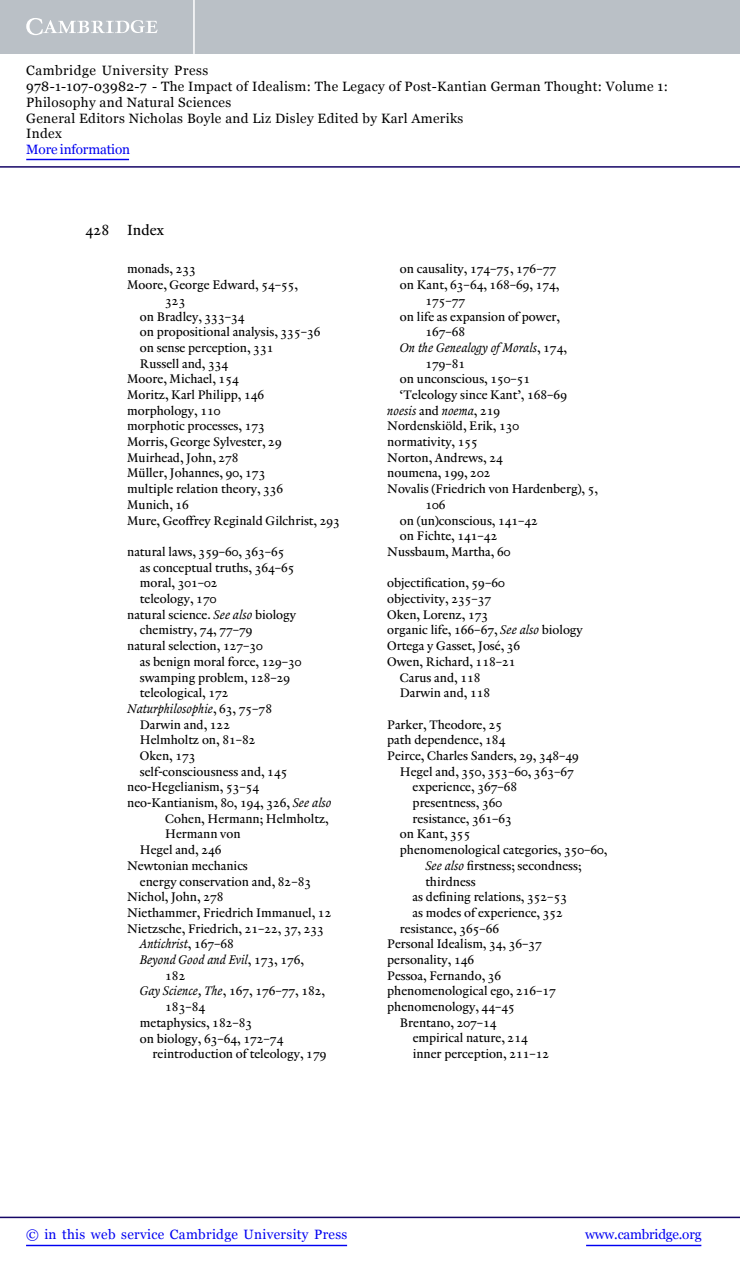
<style>
.page{position:relative;width:740px;height:1268px;background:#fff}
.page>*{position:absolute;margin:0;border:0;box-sizing:border-box;transform-origin:0 0}
.t1{font:15px "Renard No 2";color:#000}
.t2{font:13.5px/15.9px "Georgia";letter-spacing:.025em;color:#000}
.t3{font:13.5px "Georgia";letter-spacing:.025em;color:#0000f1}
.t4{font:13.5px "Georgia";letter-spacing:-.015em;color:#0000f1}
.t5{font:13.5px "Georgia";letter-spacing:-.01em;color:#0000f1}
.t6{font:12.75px/15.8px "Renard No 2";color:#000}
.t7{font:italic 12.75px "Renard No 2";color:#000}
.s1{font-style:italic}
.s2{font-style:normal}
</style>
<div class="page">
<div style="left:0;top:0;width:740px;height:54px;background:#bac0c6"></div>
<svg style="left:26px;top:18px;width:132px;height:17px"></svg>
<hr style="left:193px;top:0;width:2px;height:54px;background:#fff">
<hr style="left:0;top:166px;width:740px;height:2px;background:#150666">
<hr style="left:586px;top:1244px;width:115px;height:2px;background:#0000f1">
<hr style="left:0;top:1216px;width:740px;height:2px;background:#150666">
<hr style="left:26px;top:1244px;width:321px;height:2px;background:#0000f1">
<hr style="left:26px;top:159px;width:103px;height:1px;background:#0000f1">
<p class="t2" style="left:26px;top:62px;width:643px">Cambridge University Press<br>978-1-107-03982-7 - The Impact of Idealism: The Legacy of Post-Kantian German Thought: Volume 1:<br>Philosophy and Natural Sciences<br>General Editors Nicholas Boyle and Liz Disley Edited by Karl Ameriks<br>Index</p>
<p class="t5" style="left:26px;top:142px;width:105px">More information</p>
<p class="t1" style="left:86px;top:224px;width:80px">428 Index</p>
<p class="t6" style="left:127px;top:262px;width:70px">monads, 233</p>
<p class="t6" style="left:127px;top:278px;width:172px">Moore, George Edward, 54–55,</p>
<p class="t6" style="left:165px;top:294px;width:22px">323</p>
<p class="t6" style="left:140px;top:309px;width:106px">on Bradley, 333–34</p>
<p class="t6" style="left:140px;top:325px;width:182px">on propositional analysis, 335–36</p>
<p class="t6" style="left:140px;top:341px;width:135px">on sense perception, 331</p>
<p class="t6" style="left:140px;top:356px;width:90px">Russell and, 334</p>
<p class="t6" style="left:127px;top:372px;width:113px">Moore, Michael, 154</p>
<p class="t6" style="left:127px;top:388px;width:138px">Moritz, Karl Philipp, 146</p>
<p class="t6" style="left:127px;top:403px;width:95px">morphology, 110</p>
<p class="t6" style="left:127px;top:419px;width:139px">morphotic processes, 173</p>
<p class="t6" style="left:127px;top:435px;width:156px">Morris, George Sylvester, 29</p>
<p class="t6" style="left:127px;top:451px;width:113px">Muirhead, John, 278</p>
<p class="t6" style="left:127px;top:466px;width:140px">Muller, Johannes, 90, 173</p>
<p class="t6" style="left:127px;top:466px;width:214px;text-indent:12px">¨<br>multiple relation theory, 336<br>Munich, 16<br>Mure, Geoffrey Reginald Gilchrist, 293</p>
<p class="t6" style="left:127px;top:545px;width:159px">natural laws, 359–60, 363–65</p>
<p class="t6" style="left:140px;top:560px;width:156px">as conceptual truths, 364–65</p>
<p class="t6" style="left:140px;top:576px;width:79px">moral, 301–02</p>
<p class="t6" style="left:140px;top:592px;width:78px">teleology, 170</p>
<p class="t6" style="left:127px;top:607px;width:170px">natural science. <span class="s1">See also</span> biology</p>
<p class="t6" style="left:140px;top:623px;width:114px">chemistry, 74, 77–79</p>
<p class="t6" style="left:127px;top:639px;width:137px">natural selection, 127–30</p>
<p class="t6" style="left:140px;top:655px;width:163px">as benign moral force, 129–30</p>
<p class="t6" style="left:140px;top:670px;width:152px">swamping problem, 128–29</p>
<p class="t6" style="left:140px;top:686px;width:90px">teleological, 172</p>
<p class="t7" style="left:127px;top:703px;width:146px">Naturphilosophie<span class="s2">, 63, 75–78</span></p>
<p class="t6" style="left:140px;top:717px;width:92px">Darwin and, 122</p>
<p class="t6" style="left:140px;top:733px;width:117px">Helmholtz on, 81–82</p>
<p class="t6" style="left:140px;top:749px;width:57px">Oken, 173</p>
<p class="t6" style="left:140px;top:764px;width:149px">self-consciousness and, 145</p>
<p class="t6" style="left:127px;top:780px;width:134px">neo-Hegelianism, 53–54</p>
<p class="t6" style="left:127px;top:796px;width:206px">neo-Kantianism, 80, 194, 326, <span class="s1">See also</span></p>
<p class="t6" style="left:165px;top:811px;width:165px">Cohen, Hermann; Helmholtz,</p>
<p class="t6" style="left:165px;top:827px;width:77px">Hermann von</p>
<p class="t6" style="left:140px;top:843px;width:83px">Hegel and, 246</p>
<p class="t6" style="left:127px;top:859px;width:122px">Newtonian mechanics</p>
<p class="t6" style="left:140px;top:874px;width:173px">energy conservation and, 82–83</p>
<p class="t6" style="left:127px;top:890px;width:98px">Nichol, John, 278</p>
<p class="t6" style="left:127px;top:906px;width:206px">Niethammer, Friedrich Immanuel, 12</p>
<p class="t6" style="left:127px;top:921px;width:198px">Nietzsche, Friedrich, 21–22, 37, 233</p>
<p class="t7" style="left:140px;top:938px;width:96px">Antichrist<span class="s2">, 167–68</span></p>
<p class="t7" style="left:140px;top:954px;width:166px">Beyond Good and Evil<span class="s2">, 173, 176,</span></p>
<p class="t6" style="left:165px;top:968px;width:22px">182</p>
<p class="t6" style="left:140px;top:984px;width:187px"><span class="s1">Gay Science, The</span>, 167, 176–77, 182,</p>
<p class="t6" style="left:165px;top:1000px;width:41px">183–84</p>
<p class="t6" style="left:140px;top:1015px;width:114px">metaphysics, 182–83</p>
<p class="t6" style="left:140px;top:1031px;width:145px">on biology, 63–64, 172–74</p>
<p class="t6" style="left:153px;top:1047px;width:175px">reintroduction of teleology, 179</p>
<p class="t6" style="left:400px;top:262px;width:158px">on causality, 174–75, 176–77</p>
<p class="t6" style="left:400px;top:278px;width:161px">on Kant, 63–64, 168–69, 174,</p>
<p class="t6" style="left:425px;top:294px;width:41px">175–77</p>
<p class="t6" style="left:400px;top:309px;width:161px">on life as expansion of power,</p>
<p class="t6" style="left:425px;top:325px;width:41px">167–68</p>
<p class="t7" style="left:400px;top:342px;width:168px">On the Genealogy of Morals<span class="s2">, 174,</span></p>
<p class="t6" style="left:425px;top:356px;width:41px">179–81</p>
<p class="t6" style="left:400px;top:372px;width:132px">on unconscious, 150–51</p>
<p class="t6" style="left:400px;top:388px;width:169px">‘Teleology since Kant’, 168–69</p>
<p class="t7" style="left:387px;top:405px;width:114px">noesis <span class="s2">and</span> noema<span class="s2">, 219</span></p>
<p class="t6" style="left:387px;top:419px;width:134px">Nordenskiold, Erik, 130</p>
<p class="t6" style="left:446px;top:419px;width:8px">¨</p>
<p class="t6" style="left:387px;top:435px;width:92px">normativity, 155</p>
<p class="t6" style="left:387px;top:451px;width:117px">Norton, Andrews, 24</p>
<p class="t6" style="left:387px;top:466px;width:105px">noumena, 199, 202</p>
<p class="t6" style="left:387px;top:482px;width:212px">Novalis (Friedrich von Hardenberg), 5,</p>
<p class="t6" style="left:425px;top:498px;width:22px">106</p>
<p class="t6" style="left:400px;top:513px;width:140px">on (un)conscious, 141–42</p>
<p class="t6" style="left:400px;top:529px;width:99px">on Fichte, 141–42</p>
<p class="t6" style="left:387px;top:545px;width:125px">Nussbaum, Martha, 60</p>
<p class="t6" style="left:387px;top:576px;width:119px">objectification, 59–60</p>
<p class="t6" style="left:387px;top:592px;width:105px">objectivity, 235–37</p>
<p class="t6" style="left:387px;top:607px;width:102px">Oken, Lorenz, 173</p>
<p class="t6" style="left:387px;top:623px;width:197px">organic life, 166–67, <span class="s1">See also</span> biology</p>
<p class="t6" style="left:387px;top:639px;width:135px">Ortega y Gasset, Jos´e, 36</p>
<p class="t6" style="left:387px;top:655px;width:130px">Owen, Richard, 118–21</p>
<p class="t6" style="left:400px;top:670px;width:82px">Carus and, 118</p>
<p class="t6" style="left:400px;top:686px;width:92px">Darwin and, 118</p>
<p class="t6" style="left:387px;top:717px;width:116px">Parker, Theodore, 25</p>
<p class="t6" style="left:387px;top:733px;width:120px">path dependence, 184</p>
<p class="t6" style="left:387px;top:749px;width:193px">Peirce, Charles Sanders, 29, 348–49</p>
<p class="t6" style="left:400px;top:764px;width:175px">Hegel and, 350, 353–60, 363–67</p>
<p class="t6" style="left:413px;top:780px;width:106px">experience, 367–68</p>
<p class="t6" style="left:413px;top:796px;width:91px">presentness, 360</p>
<p class="t6" style="left:413px;top:811px;width:101px">resistance, 361–63</p>
<p class="t6" style="left:400px;top:827px;width:72px">on Kant, 355</p>
<p class="t6" style="left:400px;top:843px;width:209px">phenomenological categories, 350–60,</p>
<p class="t6" style="left:425px;top:859px;width:158px"><span class="s1">See also</span> firstness; secondness;</p>
<p class="t6" style="left:425px;top:874px;width:52px">thirdness</p>
<p class="t6" style="left:413px;top:890px;width:156px">as defining relations, 352–53</p>
<p class="t6" style="left:413px;top:906px;width:152px">as modes of experience, 352</p>
<p class="t6" style="left:400px;top:921px;width:101px">resistance, 365–66</p>
<p class="t6" style="left:387px;top:937px;width:156px">Personal Idealism, 34, 36–37</p>
<p class="t6" style="left:387px;top:953px;width:88px">personality, 146</p>
<p class="t6" style="left:387px;top:968px;width:115px">Pessoa, Fernando, 36</p>
<p class="t6" style="left:387px;top:984px;width:170px">phenomenological ego, 216–17</p>
<p class="t6" style="left:387px;top:1000px;width:129px">phenomenology, 44–45</p>
<p class="t6" style="left:400px;top:1015px;width:98px">Brentano, 207–14</p>
<p class="t6" style="left:413px;top:1031px;width:117px">empirical nature, 214</p>
<p class="t6" style="left:413px;top:1047px;width:138px">inner perception, 211–12</p>
<p class="t3" style="left:26px;top:1227px;width:323px">© in this web service Cambridge University Press</p>
<p class="t4" style="left:585px;top:1227px;width:118px">www.cambridge.org</p>
</div>
